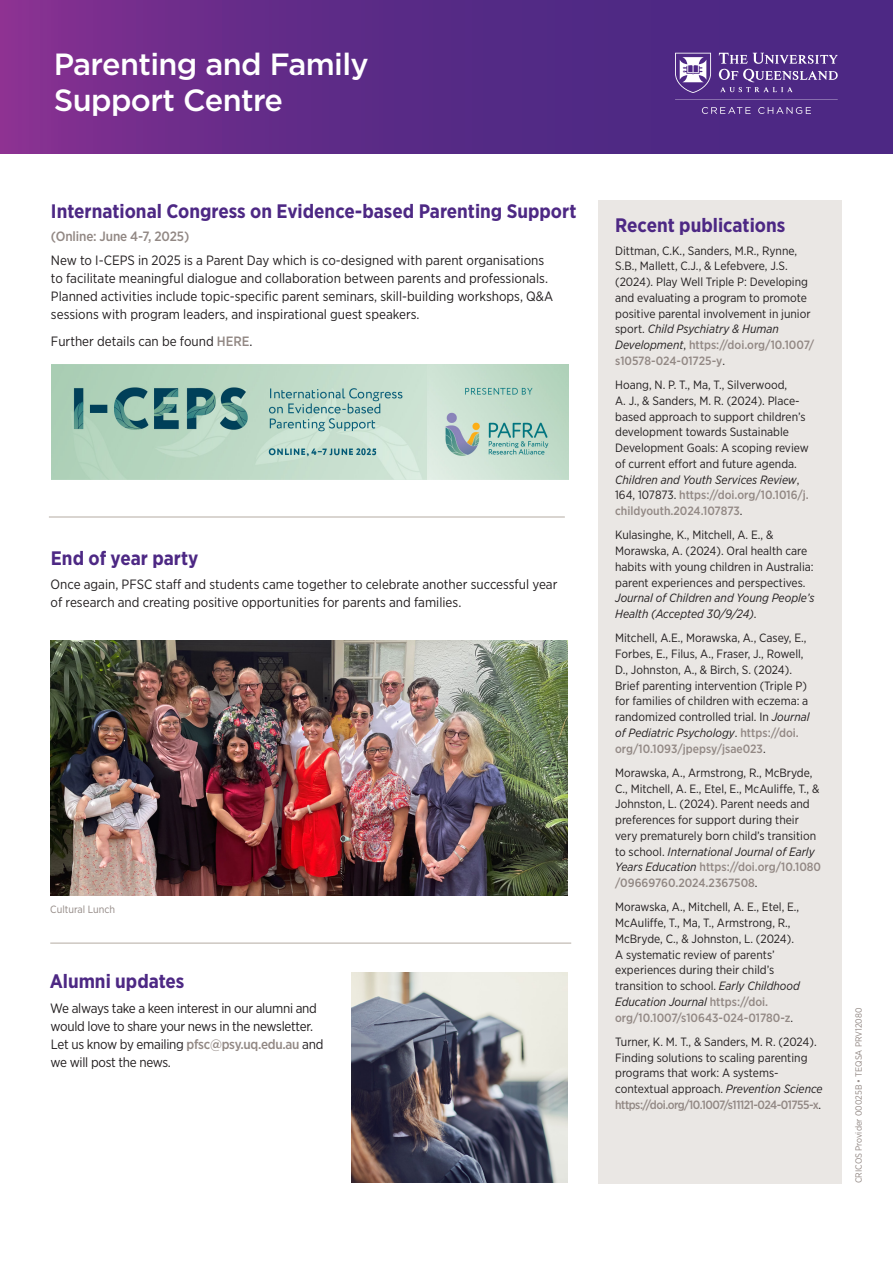
<style>
.page{position:relative;width:893px;height:1263px;background:#fff}
.page>*{position:absolute;margin:0;border:0;box-sizing:border-box;transform-origin:0 0}
.t1{font:500 30.6px/35.7px "Gotham";letter-spacing:-.02em;color:#fff}
.Subhead{font:700 19.5px "Gotham Narrow";color:#4d2884}
.body{font:13.5px/18px "Gotham Narrow";color:#231f20}
.body-2{font:13.5px/18px "Gotham Narrow";letter-spacing:-.02em;color:#231f20}
.Subhead-2{font:500 13.5px "Gotham Narrow";letter-spacing:-.01em;color:#928884}
.publications{font:12px/15.8px "Gotham Narrow";color:#231f20}
.t2{font:10.5px "Gotham Narrow";color:#928884}
.t3{font:9px "Gotham Narrow";color:#928884}
.s1{font-weight:500;color:#928884}
.s2{font-style:italic}
</style>
<div class="page">
<img style="left:351px;top:973px;width:216px;height:209px">
<hr style="left:49px;top:516px;width:516px;height:2px;background:#cdc7c1">
<div style="left:598px;top:200px;width:244px;height:983px;background:#eae7e4"></div>
<img style="left:50px;top:641px;width:517px;height:255px">
<hr style="left:50px;top:942px;width:521px;height:2px;background:#cdc7c1">
<img style="left:52px;top:365px;width:516px;height:114px">
<svg style="left:0;top:0;width:893px;height:154px;background:#5e2a87"></svg>
<svg style="left:675px;top:53px;width:163px;height:61px;background:#694997"></svg>
<h1 class="t1" style="left:54px;top:46px;width:317px">Parenting and Family<br>Support Centre</h1>
<p class="Subhead" style="left:51px;top:199px;width:527px">International Congress on Evidence-based Parenting Support</p>
<p class="Subhead-2" style="left:51px;top:227px;width:140px">(Online: June 4-7, 2025)</p>
<p class="body" style="left:51px;top:251px;width:504px">New to I-CEPS in 2025 is a Parent Day which is co-designed with parent organisations to facilitate meaningful dialogue and collaboration between parents and professionals.<br>Planned activities include topic-specific parent seminars, skill-building workshops, Q&amp;A sessions with program leaders, and inspirational guest speakers.</p>
<p class="body" style="left:51px;top:331px;width:203px">Further details can be found <span class="s1">HERE</span>.</p>
<p class="Subhead" style="left:51px;top:545px;width:149px">End of year party</p>
<p class="body" style="left:50px;top:575px;width:508px">Once again, PFSC staff and students came together to celebrate another successful year of research and creating positive opportunities for parents and families.</p>
<p class="t2" style="left:50px;top:903px;width:66px">Cultural Lunch</p>
<p class="Subhead" style="left:50px;top:969px;width:136px">Alumni updates</p>
<p class="body-2" style="left:50px;top:999px;width:275px">We always take a keen interest in our alumni and would love to share your news in the newsletter.<br>Let us know by emailing <span class="s1">pfsc@psy.uq.edu.au</span> and we will post the news.</p>
<p class="Subhead" style="left:615px;top:213px;width:172px">Recent publications</p>
<p class="publications" style="left:615px;top:242px;width:200px">Dittman, C.K., Sanders, M.R., Rynne, S.B., Mallett, C.J., &amp; Lefebvere, J.S. (2024). Play Well Triple P: Developing and evaluating a program to promote positive parental involvement in junior sport. <span class="s2">Child Psychiatry &amp; Human Development</span>, <span class="s1">https://doi.org/10.1007/ s10578-024-01725-y</span>.</p>
<p class="publications" style="left:615px;top:377px;width:195px">Hoang, N. P. T., Ma, T., Silverwood,<br>A. J., &amp; Sanders, M. R. (2024). Place&shy;based approach to support children’s development towards Sustainable Development Goals: A scoping review of current effort and future agenda.<br><span class="s2">Children and Youth Services Review</span>, 164, 107873. <span class="s1">https://doi.org/10.1016/j. childyouth.2024.107873</span>.</p>
<p class="publications" style="left:615px;top:527px;width:201px">Kulasinghe, K., Mitchell, A. E., &amp; Morawska, A. (2024). Oral health care habits with young children in Australia: parent experiences and perspectives.<br><span class="s2">Journal of Children and Young People’s Health (Accepted 30/9/24)</span>.</p>
<p class="publications" style="left:615px;top:630px;width:196px">Mitchell, A.E., Morawska, A., Casey, E., Forbes, E., Filus, A., Fraser, J., Rowell, D., Johnston, A., &amp; Birch, S. (2024).<br>Brief parenting intervention (Triple P) for families of children with eczema: a randomized controlled trial. In <span class="s2">Journal of Pediatric Psychology</span>. <span class="s1">https://doi. org/10.1093/jpepsy/jsae023</span>.</p>
<p class="publications" style="left:615px;top:765px;width:207px">Morawska, A., Armstrong, R., McBryde, C., Mitchell, A. E., Etel, E., McAuliffe, T., &amp; Johnston, L. (2024). Parent needs and preferences for support during their very prematurely born child’s transition to school. <span class="s2">International Journal of Early Years Education</span> <span class="s1">https://doi.org/10.1080 /09669760.2024.2367508</span>.</p>
<p class="publications" style="left:615px;top:899px;width:186px">Morawska, A., Mitchell, A. E., Etel, E., McAuliffe, T., Ma, T., Armstrong, R., McBryde, C., &amp; Johnston, L. (2024).<br>A systematic review of parents’ experiences during their child’s transition to school. <span class="s2">Early Childhood Education Journal</span> <span class="s1">https://doi. org/10.1007/s10643-024-01780-z</span>.</p>
<p class="publications" style="left:615px;top:1034px;width:209px">Turner, K. M. T., &amp; Sanders, M. R. (2024).<br>Finding solutions to scaling parenting programs that work: A systems&shy;contextual approach. <span class="s2">Prevention Science </span><span class="s1">https://doi.org/10.1007/s11121-024-01755-x</span>.</p>
<p class="t3" style="left:853px;top:1183px;width:177px;rotate:-90deg">CRICOS Provider 00025B • TEQSA PRV12080</p>
</div>
